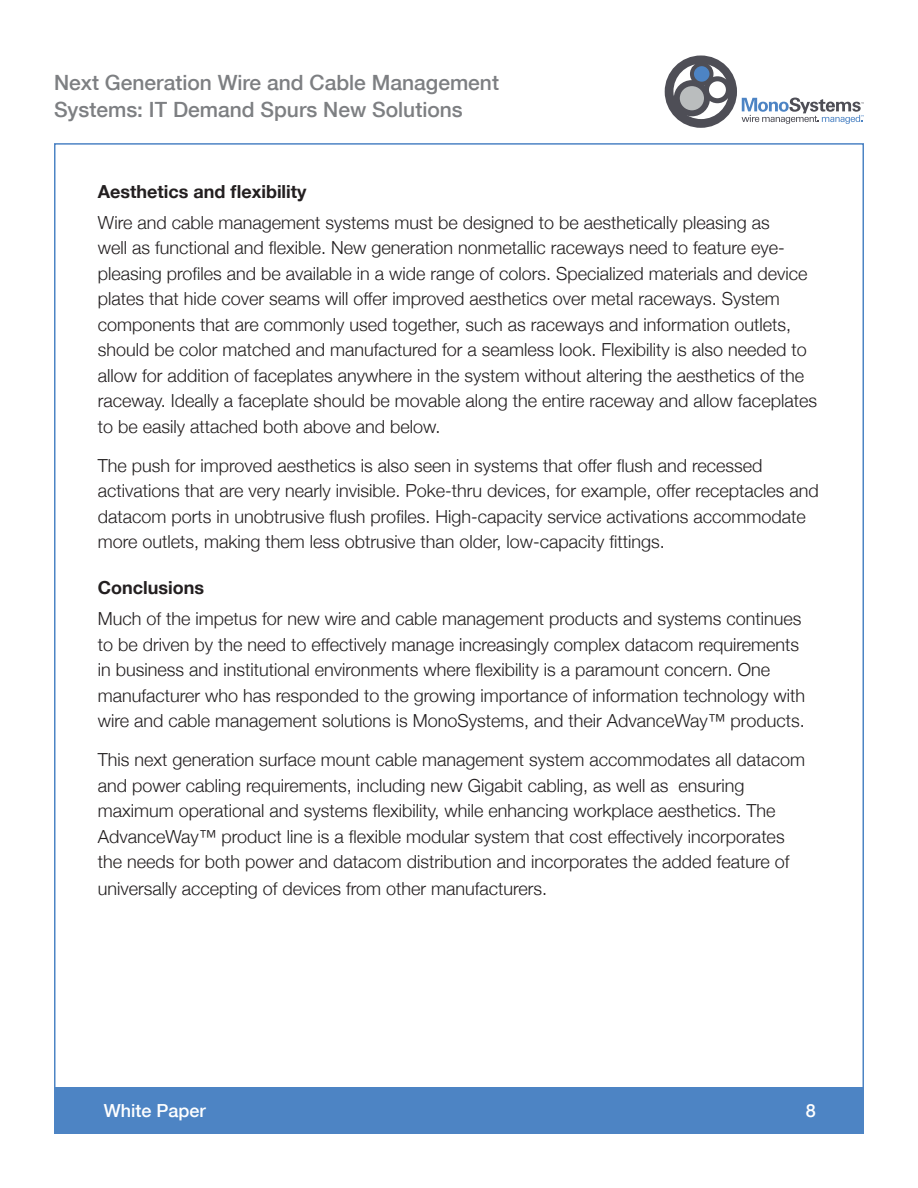
<style>
.page{position:relative;width:918px;height:1188px;background:#fff}
.page>*{position:absolute;margin:0;border:0;box-sizing:border-box;transform-origin:0 0}
.t1{font:500 21px/27px "Helvetica Neue";color:#7d7f82}
.Text{font:300 18px/25.5px "Helvetica Neue";color:#231f20}
.Subhead{font:700 18px "Helvetica Neue";color:#231f20}
.t2{font:500 18px "Helvetica Neue";color:#fff}
</style>
<div class="page">
<div style="left:665px;top:56px;width:72px;height:72px;background:#4e4e56;border-radius:50%"></div>
<svg style="left:673px;top:64px;width:56px;height:55px"></svg>
<div style="left:692px;top:64px;width:19px;height:20px;background:#4d84c4;border-radius:50%"></div>
<div style="left:690px;top:62px;width:23px;height:24px;border:4px solid #4e4e56;border-radius:50%"></div>
<div style="left:677px;top:83px;width:30px;height:30px;background:#babdbe;border-radius:50%"></div>
<div style="left:674px;top:80px;width:36px;height:36px;border:6px solid #4e4e56;border-radius:50%"></div>
<div style="left:706px;top:79px;width:22px;height:22px;background:#fff;border-radius:50%"></div>
<div style="left:704px;top:76px;width:27px;height:27px;border:5px solid #4e4e56;border-radius:50%"></div>
<svg style="left:742px;top:98px;width:122px;height:26px"></svg>
<div style="left:54px;top:1088px;width:810px;height:46px;background:#4d84c4"></div>
<p class="t1" style="left:54px;top:69px;width:447px">Next Generation Wire and Cable Management<br>Systems: IT Demand Spurs New Solutions</p>
<p class="Subhead" style="left:98px;top:180px;width:210px">Aesthetics and flexibility</p>
<p class="Text" style="left:98px;top:209px;width:721px">Wire and cable management systems must be designed to be aesthetically pleasing as<br>well as functional and flexible. New generation nonmetallic raceways need to feature eye&shy;pleasing profiles and be available in a wide range of colors. Specialized materials and device plates that hide cover seams will offer improved aesthetics over metal raceways. System components that are commonly used together, such as raceways and information outlets, should be color matched and manufactured for a seamless look. Flexibility is also needed to allow for addition of faceplates anywhere in the system without altering the aesthetics of the raceway. Ideally a faceplate should be movable along the entire raceway and allow faceplates to be easily attached both above and below.</p>
<p class="Text" style="left:98px;top:452px;width:723px">The push for improved aesthetics is also seen in systems that offer flush and recessed activations that are very nearly invisible. Poke-thru devices, for example, offer receptacles and datacom ports in unobtrusive flush profiles. High-capacity service activations accommodate more outlets, making them less obtrusive than older, low-capacity fittings.</p>
<p class="Subhead" style="left:98px;top:577px;width:108px">Conclusions</p>
<p class="Text" style="left:98px;top:606px;width:709px">Much of the impetus for new wire and cable management products and systems continues to be driven by the need to effectively manage increasingly complex datacom requirements in business and institutional environments where flexibility is a paramount concern. One manufacturer who has responded to the growing importance of information technology with wire and cable management solutions is MonoSystems, and their AdvanceWay™ products.</p>
<p class="Text" style="left:98px;top:746px;width:709px">This next generation surface mount cable management system accommodates all datacom and power cabling requirements, including new Gigabit cabling, as well as ensuring maximum operational and systems flexibility, while enhancing workplace aesthetics. The AdvanceWay™ product line is a flexible modular system that cost effectively incorporates the needs for both power and datacom distribution and incorporates the added feature of universally accepting of devices from other manufacturers.</p>
<p class="t2" style="left:104px;top:1100px;width:104px">White Paper</p>
<p class="t2" style="left:806px;top:1100px;width:12px">8</p>
</div>
